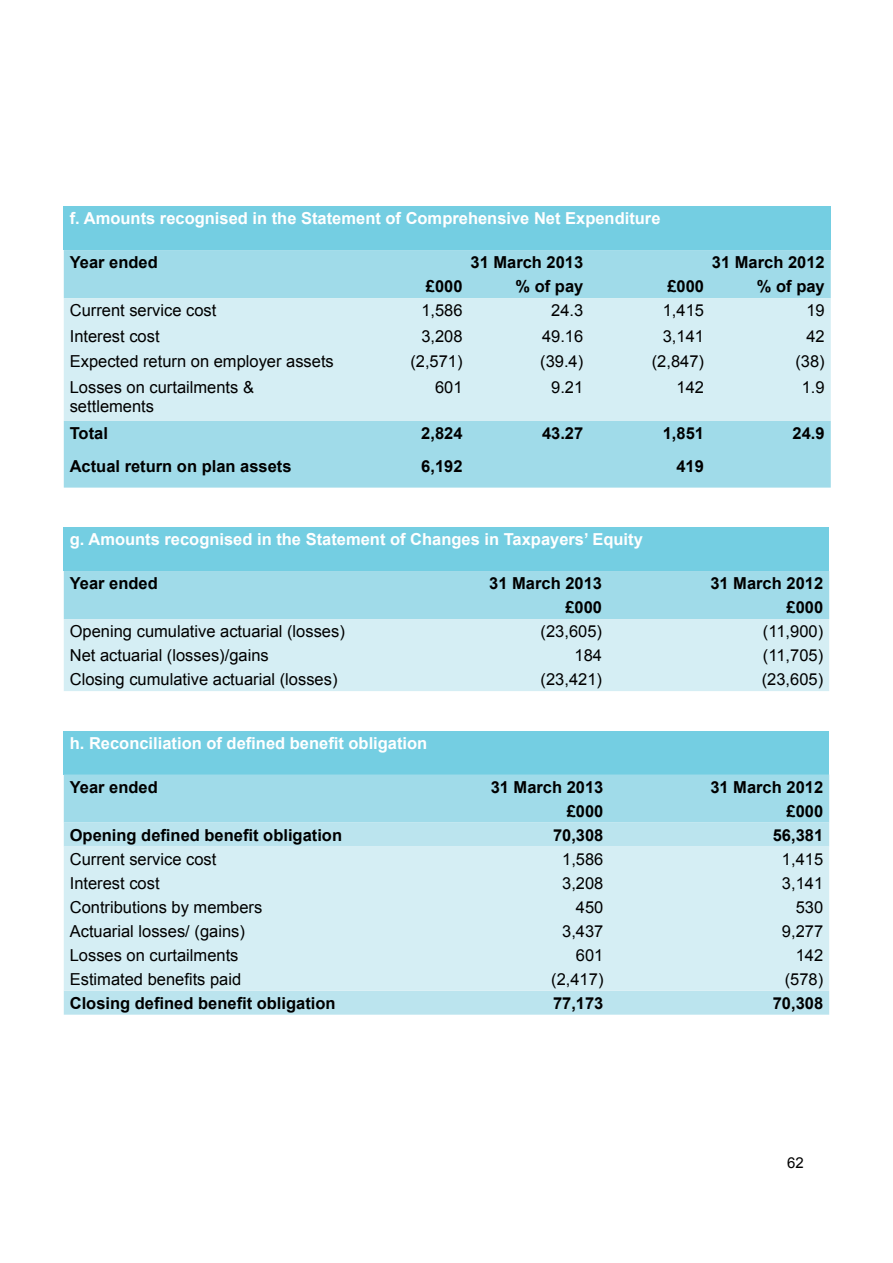
<style>
.page{position:relative;width:893px;height:1263px;background:#fff}
.page>*{position:absolute;margin:0;border:0;box-sizing:border-box;transform-origin:0 0}
.t1{font:16.5px/19.8px "Arial";color:#000}
.t2{font:700 16.5px "Arial";color:#000}
.t3{font:700 16.5px "Arial";color:#fff}
.t4{font:15px "Arial";color:#000}
</style>
<div class="page">
<div style="left:64px;top:206px;width:767px;height:44px;background:#74cee2"></div>
<div style="left:64px;top:250px;width:767px;height:238px;background:#a0dbe9"></div>
<div style="left:64px;top:298px;width:767px;height:123px;background:#d5eef4"></div>
<div style="left:64px;top:527px;width:765px;height:44px;background:#74cee2"></div>
<div style="left:64px;top:571px;width:765px;height:48px;background:#a0dbe9"></div>
<div style="left:64px;top:619px;width:765px;height:72px;background:#d5eef4"></div>
<div style="left:64px;top:731px;width:765px;height:43px;background:#74cee2"></div>
<div style="left:64px;top:774px;width:765px;height:48px;background:#a0dbe9"></div>
<div style="left:64px;top:822px;width:765px;height:193px;background:#bbe4ee"></div>
<div style="left:64px;top:846px;width:765px;height:145px;background:#d5eef4"></div>
<p class="t3" style="left:70px;top:207px;width:592px">f. Amounts recognised in the Statement of Comprehensive Net Expenditure</p>
<p class="t2" style="left:70px;top:251px;width:90px">Year ended</p>
<p class="t2" style="left:470px;top:251px;width:114px">31 March 2013</p>
<p class="t2" style="left:712px;top:251px;width:114px">31 March 2012</p>
<p class="t2" style="left:426px;top:275px;width:38px">£000</p>
<p class="t2" style="left:515px;top:275px;width:69px">% of pay</p>
<p class="t2" style="left:667px;top:275px;width:38px">£000</p>
<p class="t2" style="left:757px;top:275px;width:69px">% of pay</p>
<p class="t1" style="left:70px;top:301px;width:148px">Current service cost</p>
<p class="t1" style="left:421px;top:301px;width:43px">1,586</p>
<p class="t1" style="left:551px;top:301px;width:34px">24.3</p>
<p class="t1" style="left:663px;top:301px;width:43px">1,415</p>
<p class="t1" style="left:806px;top:301px;width:20px">19</p>
<p class="t1" style="left:70px;top:326px;width:91px">Interest cost</p>
<p class="t1" style="left:421px;top:326px;width:43px">3,208</p>
<p class="t1" style="left:542px;top:326px;width:43px">49.16</p>
<p class="t1" style="left:663px;top:326px;width:43px">3,141</p>
<p class="t1" style="left:806px;top:326px;width:20px">42</p>
<p class="t1" style="left:70px;top:352px;width:266px">Expected return on employer assets</p>
<p class="t1" style="left:410px;top:352px;width:54px">(2,571)</p>
<p class="t1" style="left:540px;top:352px;width:45px">(39.4)</p>
<p class="t1" style="left:652px;top:352px;width:54px">(2,847)</p>
<p class="t1" style="left:795px;top:352px;width:31px">(38)</p>
<p class="t1" style="left:70px;top:377px;width:186px">Losses on curtailments &amp; settlements</p>
<p class="t1" style="left:435px;top:377px;width:29px">601</p>
<p class="t1" style="left:551px;top:377px;width:34px">9.21</p>
<p class="t1" style="left:676px;top:377px;width:29px">142</p>
<p class="t1" style="left:802px;top:377px;width:24px">1.9</p>
<p class="t2" style="left:70px;top:422px;width:40px">Total</p>
<p class="t2" style="left:421px;top:422px;width:43px">2,824</p>
<p class="t2" style="left:542px;top:422px;width:43px">43.27</p>
<p class="t2" style="left:663px;top:422px;width:43px">1,851</p>
<p class="t2" style="left:793px;top:422px;width:34px">24.9</p>
<p class="t2" style="left:70px;top:455px;width:223px">Actual return on plan assets</p>
<p class="t2" style="left:421px;top:455px;width:43px">6,192</p>
<p class="t2" style="left:676px;top:455px;width:29px">419</p>
<p class="t3" style="left:70px;top:528px;width:575px">g. Amounts recognised in the Statement of Changes in Taxpayers’ Equity</p>
<p class="t2" style="left:70px;top:572px;width:90px">Year ended</p>
<p class="t2" style="left:489px;top:572px;width:114px">31 March 2013</p>
<p class="t2" style="left:710px;top:572px;width:114px">31 March 2012</p>
<p class="t2" style="left:565px;top:596px;width:38px">£000</p>
<p class="t2" style="left:786px;top:596px;width:38px">£000</p>
<p class="t1" style="left:70px;top:621px;width:277px">Opening cumulative actuarial (losses)</p>
<p class="t1" style="left:541px;top:621px;width:63px">(23,605)</p>
<p class="t1" style="left:763px;top:621px;width:62px">(11,900)</p>
<p class="t1" style="left:70px;top:645px;width:200px">Net actuarial (losses)/gains</p>
<p class="t1" style="left:574px;top:645px;width:29px">184</p>
<p class="t1" style="left:763px;top:645px;width:62px">(11,705)</p>
<p class="t1" style="left:70px;top:669px;width:269px">Closing cumulative actuarial (losses)</p>
<p class="t1" style="left:541px;top:669px;width:63px">(23,421)</p>
<p class="t1" style="left:762px;top:669px;width:63px">(23,605)</p>
<p class="t3" style="left:70px;top:732px;width:359px">h. Reconciliation of defined benefit obligation</p>
<p class="t2" style="left:70px;top:776px;width:90px">Year ended</p>
<p class="t2" style="left:491px;top:776px;width:114px">31 March 2013</p>
<p class="t2" style="left:710px;top:776px;width:114px">31 March 2012</p>
<p class="t2" style="left:567px;top:800px;width:38px">£000</p>
<p class="t2" style="left:786px;top:800px;width:38px">£000</p>
<p class="t2" style="left:70px;top:824px;width:274px">Opening defined benefit obligation</p>
<p class="t2" style="left:553px;top:824px;width:52px">70,308</p>
<p class="t2" style="left:773px;top:824px;width:52px">56,381</p>
<p class="t1" style="left:70px;top:849px;width:148px">Current service cost</p>
<p class="t1" style="left:562px;top:849px;width:43px">1,586</p>
<p class="t1" style="left:782px;top:849px;width:43px">1,415</p>
<p class="t1" style="left:70px;top:873px;width:91px">Interest cost</p>
<p class="t1" style="left:562px;top:873px;width:43px">3,208</p>
<p class="t1" style="left:782px;top:873px;width:43px">3,141</p>
<p class="t1" style="left:70px;top:897px;width:194px">Contributions by members</p>
<p class="t1" style="left:576px;top:897px;width:29px">450</p>
<p class="t1" style="left:796px;top:897px;width:29px">530</p>
<p class="t1" style="left:70px;top:921px;width:177px">Actuarial losses/ (gains)</p>
<p class="t1" style="left:562px;top:921px;width:43px">3,437</p>
<p class="t1" style="left:782px;top:921px;width:43px">9,277</p>
<p class="t1" style="left:70px;top:945px;width:170px">Losses on curtailments</p>
<p class="t1" style="left:576px;top:945px;width:29px">601</p>
<p class="t1" style="left:796px;top:945px;width:29px">142</p>
<p class="t1" style="left:70px;top:969px;width:173px">Estimated benefits paid</p>
<p class="t1" style="left:551px;top:969px;width:54px">(2,417)</p>
<p class="t1" style="left:785px;top:969px;width:40px">(578)</p>
<p class="t2" style="left:70px;top:992px;width:267px">Closing defined benefit obligation</p>
<p class="t2" style="left:553px;top:992px;width:52px">77,173</p>
<p class="t2" style="left:773px;top:992px;width:52px">70,308</p>
<p class="t4" style="left:787px;top:1152px;width:18px">62</p>
</div>
